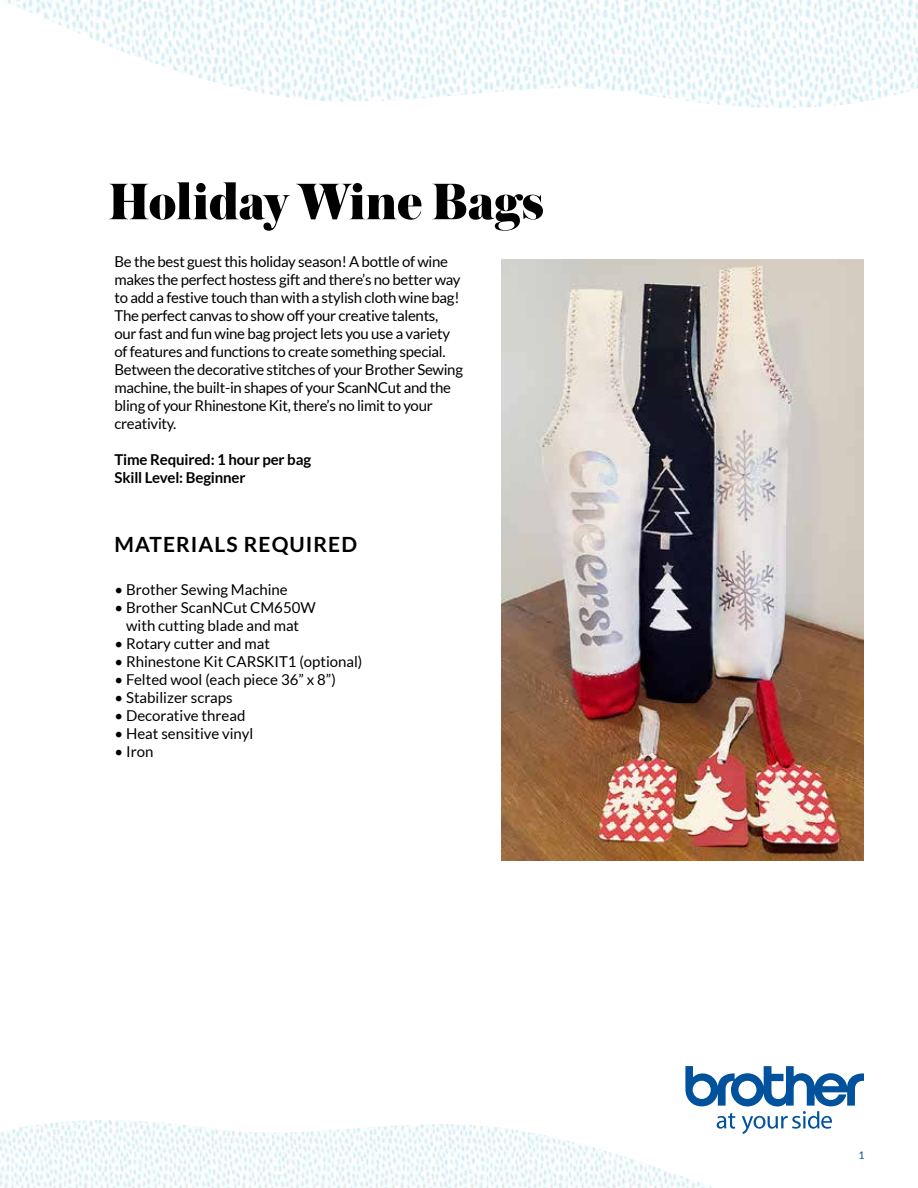
<style>
.page{position:relative;width:918px;height:1188px;background:#fff}
.page>*{position:absolute;margin:0;border:0;box-sizing:border-box;transform-origin:0 0}
.t1{font:900 53.85px "Austin";letter-spacing:-.01em;color:#000}
.t2{font:700 21px "Lato";letter-spacing:.05em;color:#000}
.t3{font:15px/18px "Lato";letter-spacing:-.02em;color:#000}
.t4{font:15px/18px "Lato";color:#000;text-align:center}
.t5{font:700 15px/18px "Lato";letter-spacing:-.01em;color:#000}
.t6{font:10.5px "Lato";color:#00529c}
</style>
<div class="page">
<svg style="left:685px;top:1066px;width:179px;height:68px"></svg>
<img style="left:7px;top:0;width:911px;height:108px">
<img style="left:0;top:1120px;width:717px;height:68px">
<img style="left:502px;top:259px;width:362px;height:602px">
<h1 class="t1" style="left:108px;top:162px;width:437px">Holiday Wine Bags</h1>
<p class="t3" style="left:114px;top:252px;width:350px">Be the best guest this holiday season! A bottle of wine makes the perfect hostess gift and there’s no better way to add a festive touch than with a stylish cloth wine bag!<br>The perfect canvas to show off your creative talents, our fast and fun wine bag project lets you use a variety of features and functions to create something special.<br>Between the decorative stitches of your Brother Sewing machine, the built-in shapes of your ScanNCut and the bling of your Rhinestone Kit, there’s no limit to your creativity.</p>
<p class="t5" style="left:114px;top:450px;width:198px">Time Required: 1 hour per bag<br>Skill Level: Beginner</p>
<h2 class="t2" style="left:114px;top:532px;width:244px">MATERIALS REQUIRED</h2>
<p class="t4" style="left:114px;top:580px;width:175px">• Brother Sewing Machine</p>
<p class="t4" style="left:114px;top:598px;width:203px">• Brother ScanNCut CM650W with cutting blade and mat</p>
<p class="t4" style="left:114px;top:634px;width:157px">• Rotary cutter and mat</p>
<p class="t4" style="left:114px;top:652px;width:250px">• Rhinestone Kit CARSKIT1 (optional)</p>
<p class="t4" style="left:114px;top:670px;width:223px">• Felted wool (each piece 36” x 8”)</p>
<p class="t4" style="left:114px;top:688px;width:120px">• Stabilizer scraps</p>
<p class="t4" style="left:114px;top:706px;width:132px">• Decorative thread</p>
<p class="t4" style="left:114px;top:724px;width:140px">• Heat sensitive vinyl</p>
<p class="t3" style="left:114px;top:742px;width:40px">• Iron</p>
<p class="t6" style="left:858px;top:1149px;width:8px">1</p>
</div>
